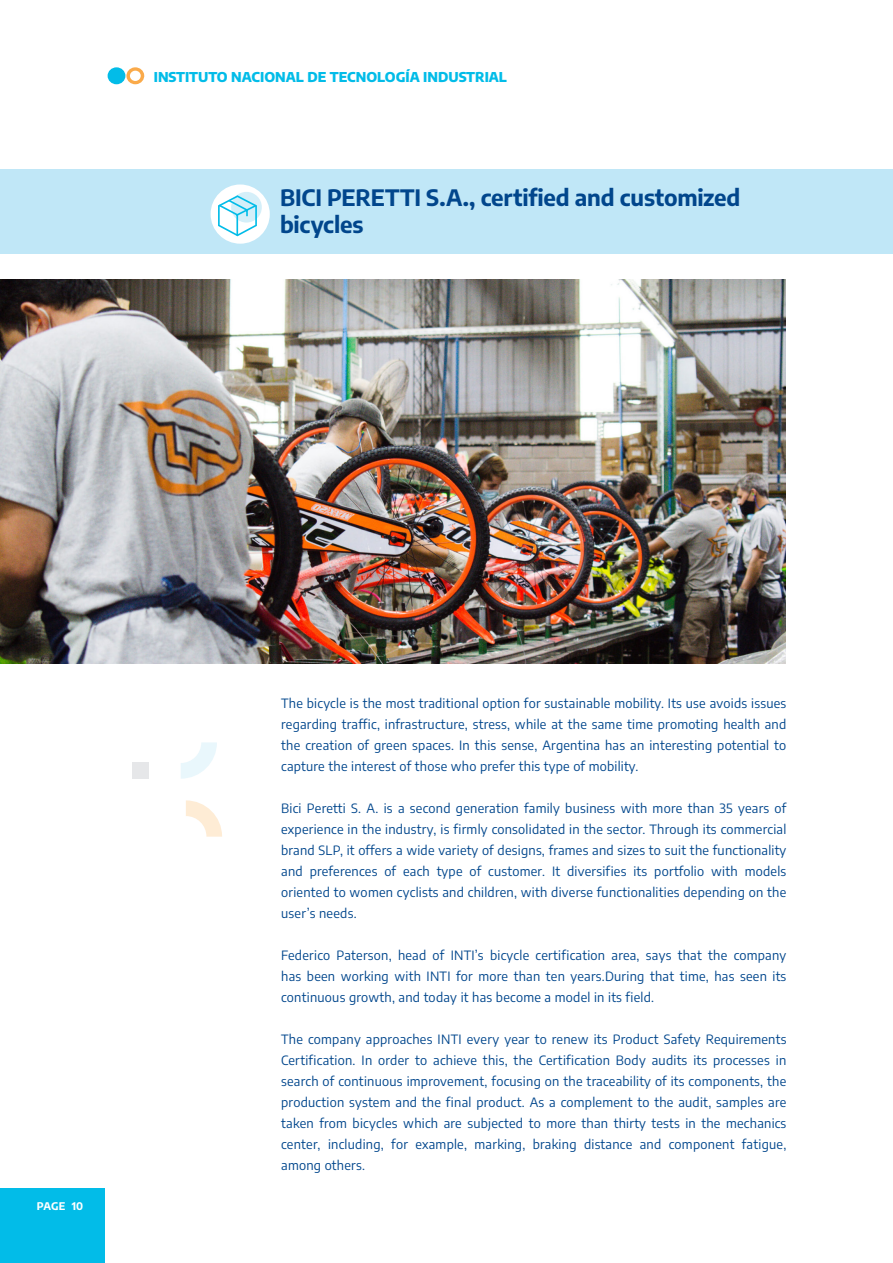
<style>
.page{position:relative;width:893px;height:1263px;background:#fff}
.page>*{position:absolute;margin:0;border:0;box-sizing:border-box;transform-origin:0 0}
.t1{font:700 22.5px "Encode Sans";letter-spacing:-.005em;color:#01468c}
.t2{font:800 13.5px "Encode Sans";color:#02bce8}
.PÁRRAFO_PPAL{font:12.75px/21px "Encode Sans";letter-spacing:.02em;color:#01468c;text-align:justify}
.t3{font:700 10.5px "Encode Sans";letter-spacing:.005em;color:#fff}
</style>
<div class="page">
<div style="left:108px;top:67px;width:17px;height:17px;background:#02bce8;border-radius:50%"></div>
<svg style="left:126px;top:67px;width:19px;height:17px"></svg>
<div style="left:0;top:1188px;width:105px;height:75px;background:#02bce8"></div>
<div style="left:0;top:169px;width:893px;height:84px;background:#c0e7f7"></div>
<div style="left:211px;top:184px;width:59px;height:60px;background:#fff;border-radius:50%"></div>
<div style="left:231px;top:192px;width:31px;height:31px;background:#d4eff9;border-radius:50%"></div>
<svg style="left:217px;top:195px;width:41px;height:42px"></svg>
<img style="left:0;top:280px;width:785px;height:383px">
<svg style="left:186px;top:800px;width:36px;height:37px"></svg>
<svg style="left:181px;top:742px;width:36px;height:37px"></svg>
<div style="left:132px;top:762px;width:16px;height:17px;background:#e6e7e9"></div>
<p class="t2" style="left:154px;top:68px;width:355px">INSTITUTO NACIONAL DE TECNOLOGÍA INDUSTRIAL</p>
<p class="t1" style="left:280px;top:182px;width:462px">BICI PERETTI S.A., certified and customized</p>
<p class="t1" style="left:280px;top:209px;width:85px">bicycles</p>
<p class="t3" style="left:37px;top:1199px;width:48px">PAGE 10</p>
<p class="PÁRRAFO_PPAL" style="left:281px;top:692px;width:507px">The bicycle is the most traditional option for sustainable mobility. Its use avoids issues regarding traffic, infrastructure, stress, while at the same time promoting health and the creation of green spaces. In this sense, Argentina has an interesting potential to capture the interest of those who prefer this type of mobility.</p>
<p class="PÁRRAFO_PPAL" style="left:281px;top:797px;width:507px">Bici Peretti S. A. is a second generation family business with more than 35 years of experience in the industry, is firmly consolidated in the sector. Through its commercial brand SLP, it offers a wide variety of designs, frames and sizes to suit the functionality and preferences of each type of customer. It diversifies its portfolio with models oriented to women cyclists and children, with diverse functionalities depending on the user’s needs.</p>
<p class="PÁRRAFO_PPAL" style="left:281px;top:944px;width:507px">Federico Paterson, head of INTI’s bicycle certification area, says that the company has been working with INTI for more than ten years.During that time, has seen its continuous growth, and today it has become a model in its field.</p>
<p class="PÁRRAFO_PPAL" style="left:281px;top:1028px;width:507px">The company approaches INTI every year to renew its Product Safety Requirements Certification. In order to achieve this, the Certification Body audits its processes in search of continuous improvement, focusing on the traceability of its components, the production system and the final product. As a complement to the audit, samples are taken from bicycles which are subjected to more than thirty tests in the mechanics center, including, for example, marking, braking distance and component fatigue, among others.</p>
</div>
